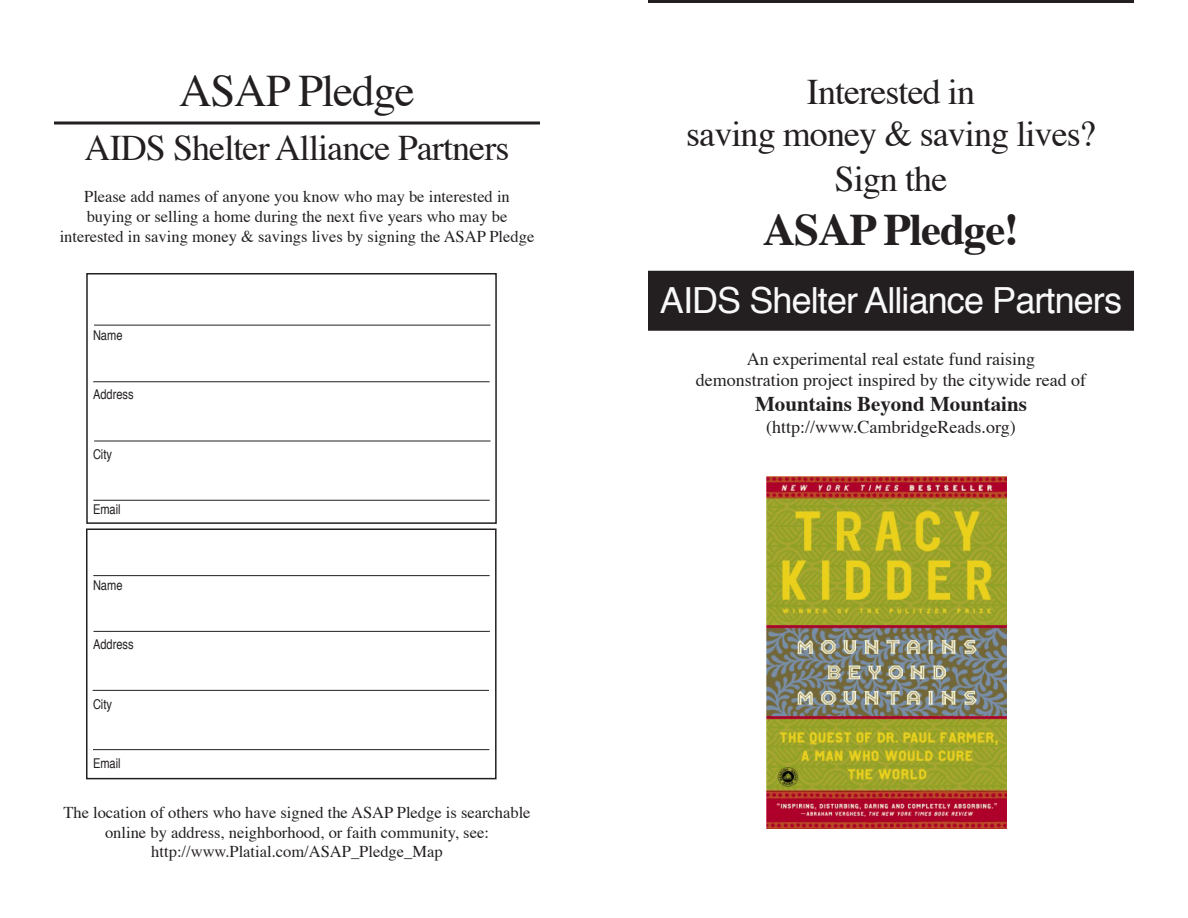
<style>
.page{position:relative;width:1188px;height:918px;background:#fff}
.page>*{position:absolute;margin:0;border:0;box-sizing:border-box;transform-origin:0 0}
.t1{font:700 45px "Times";letter-spacing:-.025em;color:#231f20}
.t2{font:45px "Times";letter-spacing:-.025em;color:#231f20}
.t3{font:36px/43.5px "Times";letter-spacing:-.025em;color:#231f20;text-align:center}
.t4{font:36px "Helvetica";letter-spacing:-.025em;color:#f9f9f9}
.t5{font:700 21px "Times";color:#231f20}
.t6{font:18px/21.6px "Times";color:#231f20;text-align:center}
.t7{font:16.5px/19.8px "Times";color:#231f20;text-align:center}
.t8{font:condensed 13.5px "Helvetica";color:#231f20}
</style>
<div class="page">
<div style="left:86px;top:528px;width:411px;height:251px;border:2px solid #231f20"></div>
<div style="left:86px;top:273px;width:411px;height:251px;border:2px solid #231f20"></div>
<hr style="left:648px;top:0;width:486px;height:3px;background:#231f20">
<img style="left:766px;top:476px;width:241px;height:353px">
<hr style="left:54px;top:122px;width:486px;height:2px;background:#231f20">
<div style="left:649px;top:271px;width:484px;height:59px;background:#231f20"></div>
<div style="left:648px;top:271px;width:486px;height:60px;border:2px solid #231f20"></div>
<hr style="left:94px;top:325px;width:396px;height:1px;background:#231f20">
<hr style="left:93px;top:381px;width:397px;height:1px;background:#231f20">
<hr style="left:94px;top:441px;width:397px;height:1px;background:#231f20">
<hr style="left:93px;top:500px;width:397px;height:1px;background:#231f20">
<hr style="left:93px;top:575px;width:397px;height:1px;background:#231f20">
<hr style="left:94px;top:631px;width:396px;height:1px;background:#231f20">
<hr style="left:93px;top:690px;width:396px;height:1px;background:#231f20">
<hr style="left:93px;top:749px;width:396px;height:1px;background:#231f20">
<h1 class="t2" style="left:179px;top:49px;width:237px">ASAP Pledge</h1>
<h2 class="t3" style="left:85px;top:123px;width:426px">AIDS Shelter Alliance Partners</h2>
<p class="t7" style="left:60px;top:186px;width:476px">Please add names of anyone you know who may be interested in buying or selling a home during the next five years who may be interested in saving money &amp; savings lives by signing the ASAP Pledge</p>
<p class="t8" style="left:93px;top:327px;width:31px">Name</p>
<p class="t8" style="left:93px;top:386px;width:42px">Address</p>
<p class="t8" style="left:93px;top:445px;width:21px">City</p>
<p class="t8" style="left:93px;top:501px;width:29px">Email</p>
<p class="t8" style="left:93px;top:577px;width:31px">Name</p>
<p class="t8" style="left:93px;top:636px;width:42px">Address</p>
<p class="t8" style="left:93px;top:696px;width:21px">City</p>
<p class="t8" style="left:93px;top:755px;width:29px">Email</p>
<p class="t7" style="left:63px;top:801px;width:469px">The location of others who have signed the ASAP Pledge is searchable online by address, neighborhood, or faith community, see: http://www.Platial.com/ASAP_Pledge_Map</p>
<h2 class="t3" style="left:686px;top:67px;width:411px">Interested in<br>saving money &amp; saving lives?<br>Sign the</h2>
<h1 class="t1" style="left:763px;top:186px;width:258px">ASAP Pledge!</h1>
<h2 class="t4" style="left:660px;top:269px;width:464px">AIDS Shelter Alliance Partners</h2>
<p class="t6" style="left:696px;top:346px;width:392px">An experimental real estate fund raising demonstration project inspired by the citywide read of</p>
<p class="t5" style="left:755px;top:384px;width:273px">Mountains Beyond Mountains</p>
<p class="t6" style="left:766px;top:415px;width:251px">(http://www.CambridgeReads.org)</p>
</div>
